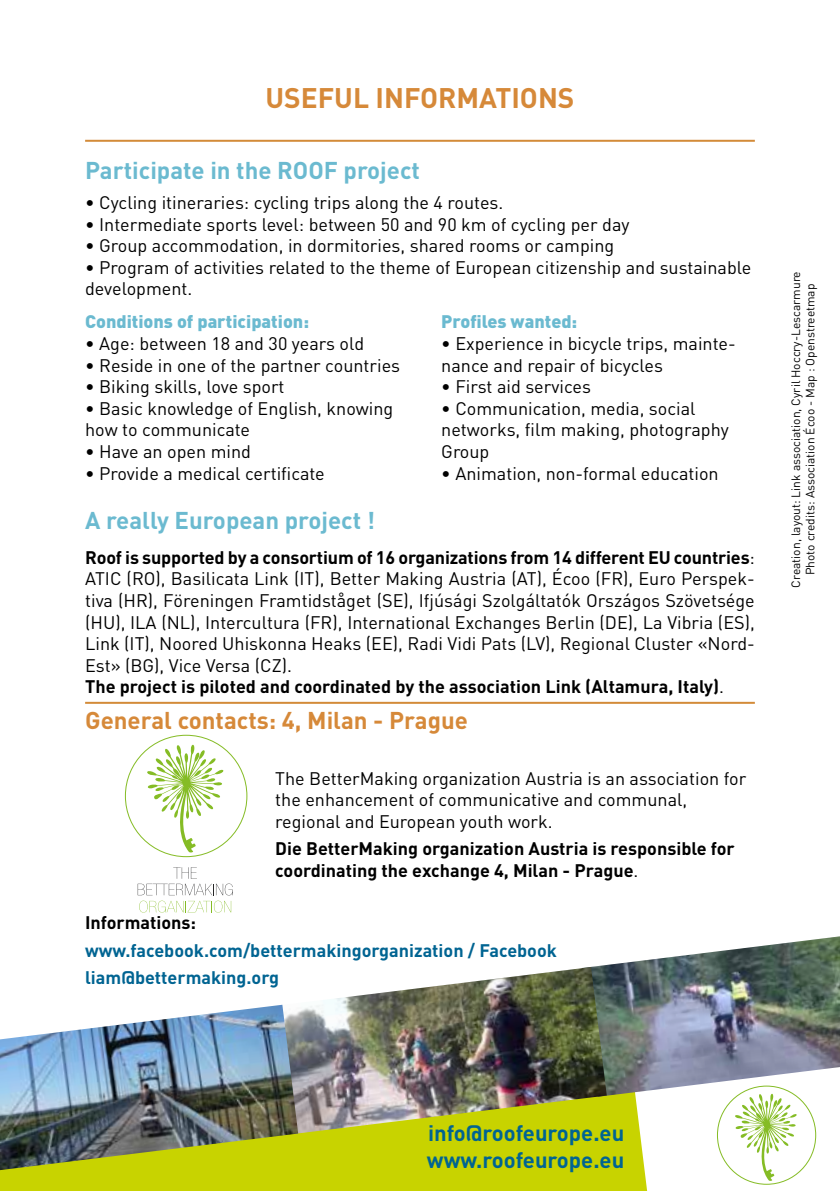
<style>
.page{position:relative;width:840px;height:1191px;background:#fff}
.page>*{position:absolute;margin:0;border:0;box-sizing:border-box;transform-origin:0 0}
.t1{font:700 28px "DIN";color:#d68939}
.t2{font:700 24px "DIN";color:#6bbad0}
.t3{font:700 24px "DIN";color:#d68939}
.t4{font:700 22px/26.4px "DIN";color:#006492}
.t5{font:18px/21.6px "DIN";color:#000}
.t6{font:700 18px/21.6px "DIN";color:#000}
.t7{font:700 18px/27.2px "DIN";color:#006492}
.t8{font:900 18px "DIN";color:#6bbad0}
.t9{font:12px/14.4px "DIN";color:#000;text-align:center}
.s1{font-weight:700}
.s2{font-weight:400}
</style>
<div class="page">
<hr style="left:85px;top:140px;width:669px;height:2px;background:#d38b39">
<div style="left:0;top:1050px;width:839px;height:141px;background:#c8d300"></div>
<img style="left:591px;top:936px;width:248px;height:160px">
<img style="left:298px;top:967px;width:308px;height:167px">
<img style="left:0;top:1004px;width:298px;height:166px">
<hr style="left:85px;top:702px;width:669px;height:2px;background:#d38b39">
<svg style="left:147px;top:744px;width:76px;height:109px"></svg>
<svg style="left:138px;top:867px;width:95px;height:45px"></svg>
<svg style="left:634px;top:1063px;width:205px;height:128px;background:#e7ebe0"></svg>
<h1 class="t1" style="left:265px;top:80px;width:310px">USEFUL INFORMATIONS</h1>
<h2 class="t2" style="left:85px;top:154px;width:336px">Participate in the ROOF project</h2>
<p class="t5" style="left:85px;top:191px;width:419px">• Cycling itineraries: cycling trips along the 4 routes.</p>
<p class="t5" style="left:85px;top:213px;width:545px">• Intermediate sports level: between 50 and 90 km of cycling per day</p>
<p class="t5" style="left:85px;top:234px;width:530px">• Group accommodation, in dormitories, shared rooms or camping</p>
<p class="t5" style="left:85px;top:256px;width:667px">• Program of activities related to the theme of European citizenship and sustainable development.</p>
<p class="t8" style="left:85px;top:310px;width:225px">Conditions of participation:</p>
<p class="t5" style="left:85px;top:332px;width:280px">• Age: between 18 and 30 years old</p>
<p class="t5" style="left:85px;top:354px;width:316px">• Reside in one of the partner countries</p>
<p class="t5" style="left:85px;top:375px;width:201px">• Biking skills, love sport</p>
<p class="t5" style="left:85px;top:397px;width:309px">• Basic knowledge of English, knowing how to communicate</p>
<p class="t5" style="left:85px;top:440px;width:167px">• Have an open mind</p>
<p class="t5" style="left:85px;top:462px;width:241px">• Provide a medical certificate</p>
<p class="t8" style="left:441px;top:310px;width:137px">Profiles wanted:</p>
<p class="t5" style="left:441px;top:332px;width:296px">• Experience in bicycle trips, mainte&shy;nance and repair of bicycles</p>
<p class="t5" style="left:441px;top:375px;width:151px">• First aid services</p>
<p class="t5" style="left:441px;top:397px;width:289px">• Communication, media, social networks, film making, photography<br>Group</p>
<p class="t5" style="left:441px;top:462px;width:279px">• Animation, non-formal education</p>
<h2 class="t2" style="left:85px;top:504px;width:291px">A really European project !</h2>
<p class="t5" style="left:85px;top:546px;width:670px"><span class="s1">Roof is supported by a consortium of 16 organizations from 14 different EU countries</span>:<br>ATIC (RO), Basilicata Link (IT), Better Making Austria (AT), Écoo (FR), Euro Perspek&shy;tiva (HR), Föreningen Framtidståget (SE), Ifjúsági Szolgáltatók Országos Szövetsége (HU), ILA (NL), Intercultura (FR), International Exchanges Berlin (DE), La Vibria (ES), Link (IT), Noored Uhiskonna Heaks (EE), Radi Vidi Pats (LV), Regional Cluster «Nord-Est» (BG), Vice Versa (CZ).<br><span class="s1">The project is piloted and coordinated by the association Link (Altamura, Italy)</span>.</p>
<h2 class="t3" style="left:85px;top:705px;width:384px">General contacts: 4, Milan - Prague</h2>
<p class="t5" style="left:275px;top:767px;width:472px">The BetterMaking organization Austria is an association for the enhancement of communicative and communal, regional and European youth work.</p>
<p class="t6" style="left:275px;top:837px;width:461px">Die BetterMaking organization Austria is responsible for coordinating the exchange 4, Milan - Prague<span class="s2">.</span></p>
<p class="t6" style="left:85px;top:911px;width:112px">Informations:</p>
<p class="t7" style="left:85px;top:935px;width:473px">www.facebook.com/bettermakingorganization / Facebook liam@bettermaking.org</p>
<p class="t9" style="left:787px;top:587px;width:318px;rotate:-90deg">Creation, layout: Link association, Cyril Hoccry-Lescarmure<br>Photo credits: Association Écoo - Map : Openstreetmap</p>
<p class="t4" style="left:426px;top:1119px;width:199px">info@roofeurope.eu www.roofeurope.eu</p>
</div>
